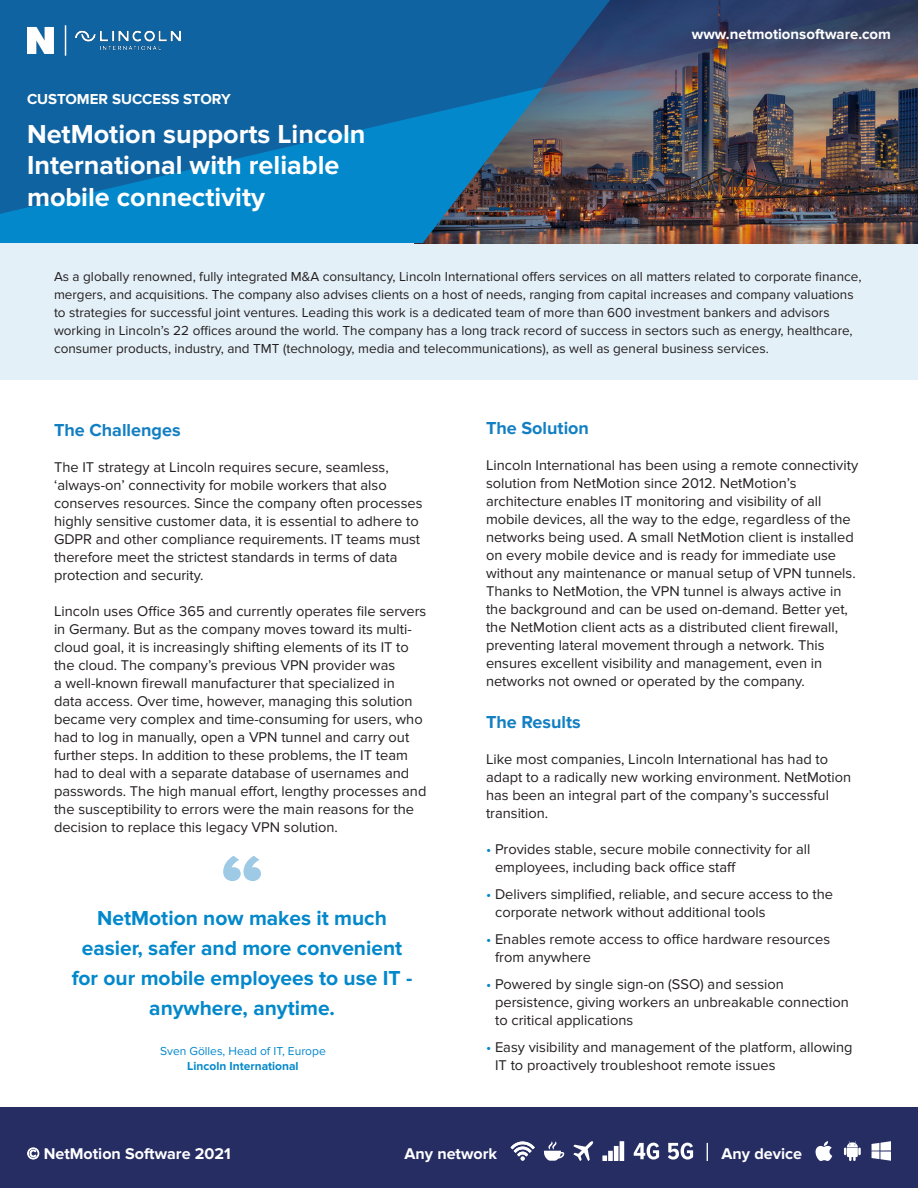
<style>
.page{position:relative;width:918px;height:1188px;background:#fff}
.page>*{position:absolute;margin:0;border:0;box-sizing:border-box;transform-origin:0 0}
.Sub_Title{font:700 27px/31.5px "Proxima Nova";color:#fff}
.Quote_Body{font:700 21px/30px "Proxima Nova";color:#0388cb;text-align:center}
.Subject_Header{font:700 18px "Proxima Nova";color:#127fc3}
.t1{font:700 16.2px "Proxima Nova";color:#fff}
.t2{font:700 15px "Proxima Nova";color:#fff}
.t3{font:14.7px/18px "Proxima Nova";color:#231f20}
.t4{font:13.5px/18px "Proxima Nova";color:#231f20}
.Quote_Name{font:12px/14.4px "Proxima Nova";color:#0388cb;text-align:center}
.s1{font-weight:700}
.s2{color:#0388cb}
.s3{font-weight:900}
</style>
<div class="page">
<div style="left:0;top:243px;width:918px;height:137px;background:#e4f0f8"></div>
<img style="left:610px;top:214px;width:308px;height:29px">
<svg style="left:0;top:214px;width:610px;height:29px;background:#1b75a6"></svg>
<div style="left:0;top:1107px;width:918px;height:81px;background:#262d63"></div>
<svg style="left:511px;top:1142px;width:24px;height:19px"></svg>
<svg style="left:544px;top:1142px;width:20px;height:19px"></svg>
<svg style="left:573px;top:1141px;width:20px;height:20px"></svg>
<svg style="left:602px;top:1155px;width:5px;height:6px"></svg>
<div style="left:608px;top:1151px;width:5px;height:10px;background:#fff"></div>
<div style="left:614px;top:1146px;width:5px;height:15px;background:#fff"></div>
<hr style="left:620px;top:1141px;width:4px;height:20px;background:#fff">
<svg style="left:634px;top:1143px;width:25px;height:17px"></svg>
<svg style="left:668px;top:1143px;width:25px;height:17px"></svg>
<svg style="left:816px;top:1141px;width:16px;height:20px"></svg>
<svg style="left:844px;top:1141px;width:17px;height:20px"></svg>
<svg style="left:872px;top:1141px;width:19px;height:20px"></svg>
<svg style="left:707px;top:1143px;width:1px;height:18px"></svg>
<img style="left:0;top:0;width:918px;height:214px">
<svg style="left:27px;top:27px;width:27px;height:27px"></svg>
<svg style="left:223px;top:856px;width:38px;height:25px"></svg>
<hr style="left:65px;top:25px;width:1px;height:31px;background:#fff">
<img style="left:76px;top:30px;width:105px;height:21px">
<p class="t2" style="left:27px;top:90px;width:205px">CUSTOMER SUCCESS STORY</p>
<p class="Sub_Title" style="left:27px;top:119px;width:340px">NetMotion supports Lincoln<br>International with reliable</p>
<p class="Sub_Title" style="left:27px;top:182px;width:240px">mobile connectivity</p>
<p class="t2" style="left:692px;top:25px;width:201px">www.netmotionsoftware.com</p>
<p class="t4" style="left:54px;top:267px;width:809px">As a globally renowned, fully integrated M&amp;A consultancy, Lincoln International offers services on all matters related to corporate finance, mergers, and acquisitions. The company also advises clients on a host of needs, ranging from capital increases and company valuations to strategies for successful joint ventures. Leading this work is a dedicated team of more than 600 investment bankers and advisors working in Lincoln’s 22 offices around the world. The company has a long track record of success in sectors such as energy, healthcare, consumer products, industry, and TMT (technology, media and telecommunications), as well as general business services.</p>
<p class="Subject_Header" style="left:54px;top:419px;width:128px">The Challenges</p>
<p class="t3" style="left:54px;top:458px;width:370px">The IT strategy at Lincoln requires secure, seamless, ‘always-on’ connectivity for mobile workers that also conserves resources. Since the company often processes highly sensitive customer data, it is essential to adhere to GDPR and other compliance requirements. IT teams must therefore meet the strictest standards in terms of data protection and security.</p>
<p class="t3" style="left:54px;top:602px;width:374px">Lincoln uses Office 365 and currently operates file servers in Germany. But as the company moves toward its multi&shy;cloud goal, it is increasingly shifting elements of its IT to the cloud. The company’s previous VPN provider was<br>a well-known firewall manufacturer that specialized in data access. Over time, however, managing this solution became very complex and time-consuming for users, who had to log in manually, open a VPN tunnel and carry out further steps. In addition to these problems, the IT team had to deal with a separate database of usernames and passwords. The high manual effort, lengthy processes and the susceptibility to errors were the main reasons for the decision to replace this legacy VPN solution.</p>
<p class="Quote_Body" style="left:72px;top:903px;width:342px">NetMotion now makes it much easier, safer and more convenient for our mobile employees to use IT - anywhere, anytime.</p>
<p class="Quote_Name" style="left:160px;top:1044px;width:167px">Sven Gölles, Head of IT, Europe<br><span class="s1">Lincoln International</span></p>
<p class="Subject_Header" style="left:486px;top:418px;width:104px">The Solution</p>
<p class="t3" style="left:486px;top:457px;width:374px">Lincoln International has been using a remote connectivity solution from NetMotion since 2012. NetMotion’s architecture enables IT monitoring and visibility of all mobile devices, all the way to the edge, regardless of the networks being used. A small NetMotion client is installed on every mobile device and is ready for immediate use without any maintenance or manual setup of VPN tunnels.<br>Thanks to NetMotion, the VPN tunnel is always active in the background and can be used on-demand. Better yet, the NetMotion client acts as a distributed client firewall, preventing lateral movement through a network. This ensures excellent visibility and management, even in networks not owned or operated by the company.</p>
<p class="Subject_Header" style="left:486px;top:711px;width:96px">The Results</p>
<p class="t3" style="left:486px;top:750px;width:367px">Like most companies, Lincoln International has had to adapt to a radically new working environment. NetMotion has been an integral part of the company’s successful transition.</p>
<p class="t3" style="left:486px;top:840px;width:326px"><span class="s2">•</span> Provides stable, secure mobile connectivity for all</p>
<p class="t3" style="left:495px;top:858px;width:243px">employees, including back office staff</p>
<p class="t3" style="left:486px;top:885px;width:349px"><span class="s2">•</span> Delivers simplified, reliable, and secure access to the</p>
<p class="t3" style="left:495px;top:903px;width:272px">corporate network without additional tools</p>
<p class="t3" style="left:486px;top:930px;width:346px"><span class="s2">•</span> Enables remote access to office hardware resources</p>
<p class="t3" style="left:495px;top:948px;width:97px">from anywhere</p>
<p class="t3" style="left:486px;top:975px;width:299px"><span class="s2">•</span> Powered by single sign-on (SSO) and session</p>
<p class="t3" style="left:495px;top:993px;width:355px">persistence, giving workers an unbreakable connection</p>
<p class="t3" style="left:495px;top:1011px;width:140px">to critical applications</p>
<p class="t3" style="left:486px;top:1038px;width:368px"><span class="s2">•</span> Easy visibility and management of the platform, allowing</p>
<p class="t3" style="left:495px;top:1056px;width:282px">IT to proactively troubleshoot remote issues</p>
<p class="t1" style="left:27px;top:1144px;width:205px"><span class="s3">©</span> NetMotion Software 2021</p>
<p class="t1" style="left:405px;top:1144px;width:94px">Any network</p>
<p class="t1" style="left:722px;top:1144px;width:82px">Any device</p>
</div>
